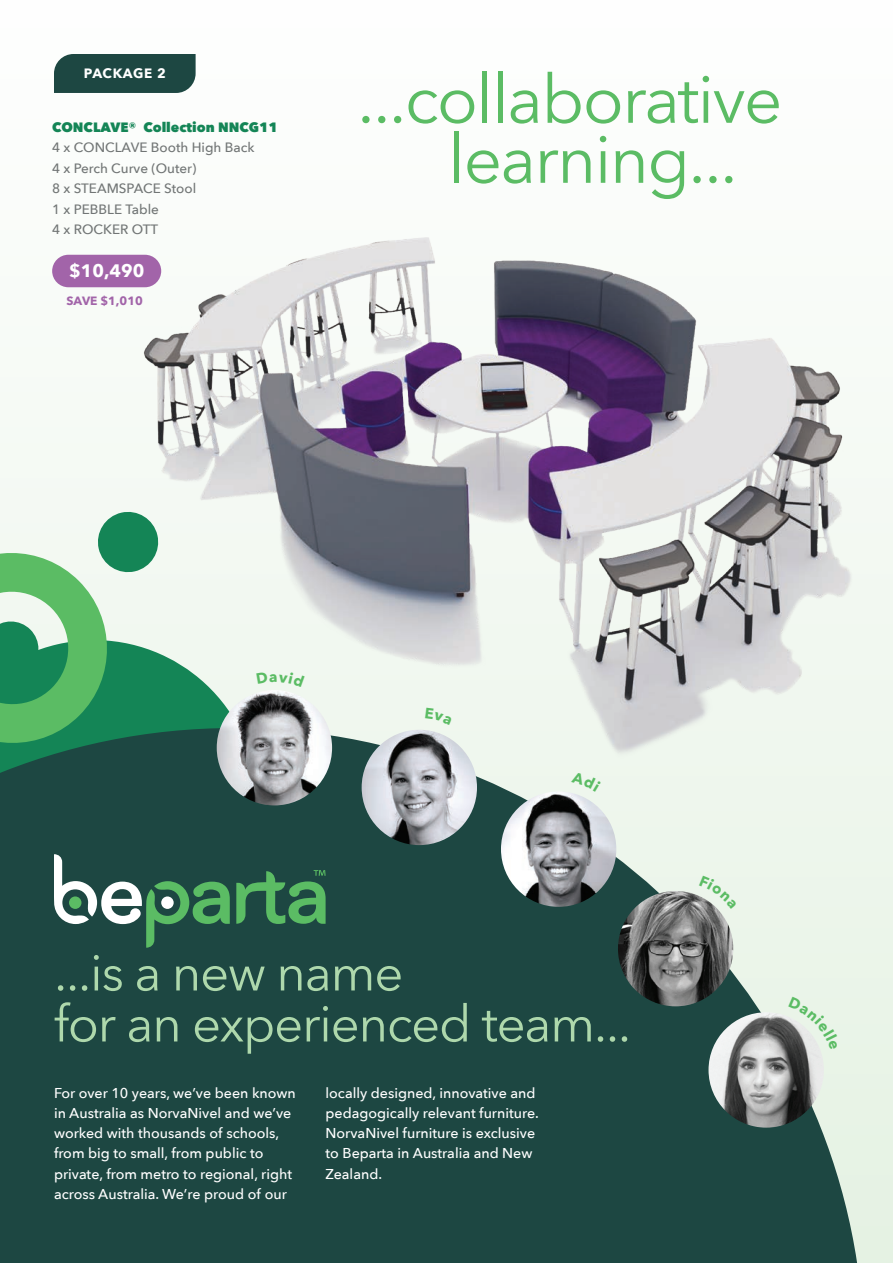
<style>
.page{position:relative;width:893px;height:1263px;background:#fff}
.page>*{position:absolute;margin:0;border:0;box-sizing:border-box;transform-origin:0 0}
.t1{font:67.5px/60px "Avenir Next";letter-spacing:-.025em;color:#5bbc64}
.t2{font:51px/51px "Avenir Next";letter-spacing:-.025em;color:#aed8ac}
.t3{font:700 18px "Avenir Next";color:#fff}
.t4{font:500 14.25px/20.2px "Avenir Next";color:#fff}
.t5{font:500 13.5px/20.5px "Avenir Next";color:#717575}
.t6{font:800 13.5px "Avenir Next";color:#148556}
.t7{font:700 13.5px "Avenir Next";letter-spacing:.035em;color:#fff}
.t8{font:700 12px "Avenir Next";color:#a264a9}
</style>
<div class="page">
<div style="left:0;top:0;width:893px;height:1263px;background:linear-gradient(to bottom,#fefefe,#e5f2e3)"></div>
<div style="left:52px;top:255px;width:109px;height:32px;background:#a264a9;border-radius:16px"></div>
<svg style="left:0;top:752px;width:864px;height:511px;background:#3d625c"></svg>
<img style="left:501px;top:791px;width:115px;height:116px;border-radius:58px">
<img style="left:217px;top:690px;width:115px;height:115px;border-radius:58px">
<img style="left:708px;top:1012px;width:116px;height:116px;border-radius:58px">
<img style="left:618px;top:891px;width:115px;height:115px;border-radius:58px">
<img style="left:362px;top:730px;width:115px;height:115px;border-radius:58px">
<div style="left:54px;top:54px;width:142px;height:39px;background:#1d4742"></div>
<img style="left:118px;top:193px;width:747px;height:567px">
<svg style="left:236px;top:870px;width:90px;height:54px;background:#387b51"></svg>
<svg style="left:54px;top:854px;width:176px;height:94px;background:#446f60"></svg>
<div style="left:69px;top:896px;width:12px;height:13px;background:#5bbc64;border-radius:50%"></div>
<div style="left:161px;top:896px;width:13px;height:13px;background:#fff;border-radius:50%"></div>
<svg style="left:0;top:509px;width:161px;height:243px"></svg>
<svg style="left:571px;top:772px;width:30px;height:19px"></svg>
<svg style="left:256px;top:672px;width:49px;height:15px"></svg>
<svg style="left:788px;top:997px;width:50px;height:53px;background:#d5ddd4"></svg>
<svg style="left:699px;top:875px;width:38px;height:34px"></svg>
<svg style="left:425px;top:708px;width:27px;height:17px"></svg>
<p class="t7" style="left:84px;top:62px;width:83px">PACKAGE 2</p>
<p class="t6" style="left:52px;top:119px;width:227px">CONCLAVE® Collection NNCG11</p>
<p class="t5" style="left:52px;top:137px;width:204px">4 x CONCLAVE Booth High Back<br>4 x Perch Curve (Outer)<br>8 x STEAMSPACE Stool<br>1 x PEBBLE Table<br>4 x ROCKER OTT</p>
<p class="t3" style="left:69px;top:255px;width:77px">$10,490</p>
<p class="t8" style="left:67px;top:290px;width:78px">SAVE $1,010</p>
<h1 class="t1" style="left:448px;top:66px;width:336px;text-indent:-91px">...collaborative learning...</h1>
<h2 class="t2" style="left:54px;top:945px;width:579px">...is a new name<br>for an experienced team...</h2>
<p class="t4" style="left:54px;top:1082px;width:243px">For over 10 years, we’ve been known in Australia as NorvaNivel and we’ve worked with thousands of schools, from big to small, from public to private, from metro to regional, right across Australia. We’re proud of our</p>
<p class="t4" style="left:326px;top:1082px;width:215px">locally designed, innovative and pedagogically relevant furniture.<br>NorvaNivel furniture is exclusive to Beparta in Australia and New<br>Zealand.</p>
</div>
